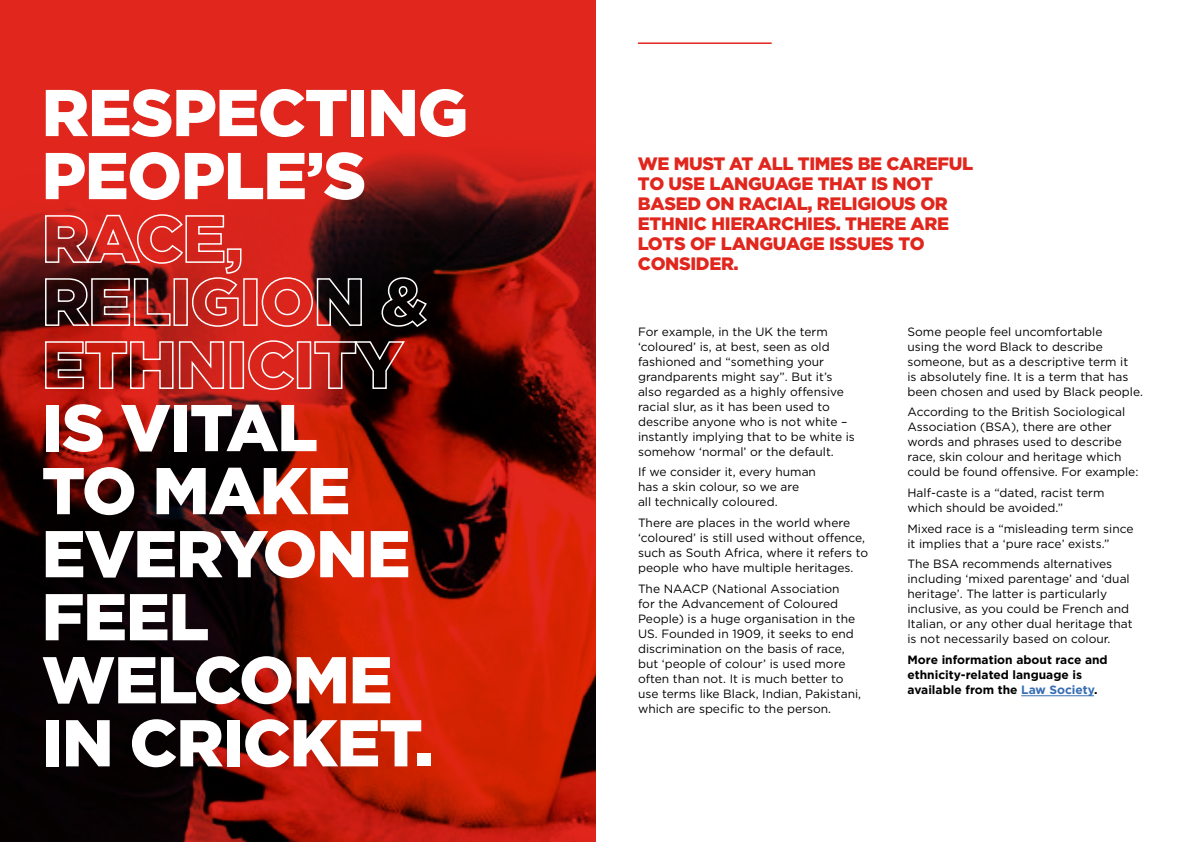
<style>
.page{position:relative;width:1191px;height:842px;background:#fff}
.page>*{position:absolute;margin:0;border:0;box-sizing:border-box;transform-origin:0 0}
.t1{font:900 66px/63px "Gotham HTF";letter-spacing:-.02em;color:#fff}
.t2{font:900 18px/20px "Gotham HTF";letter-spacing:-.02em;color:#e1261d}
.t3{font:12px/15px "Gotham HTF";color:#000}
.t4{font:700 12px/15px "Gotham HTF";color:#000}
.s1{font-family:"Arial";font-size:17px}
.s2{color:#366db4}
</style>
<div class="page">
<svg style="left:0;top:0;width:595px;height:842px;background:#8d160d"></svg>
<hr style="left:1021px;top:696px;width:73px;height:1px;background:#366db4">
<hr style="left:638px;top:42px;width:133px;height:2px;background:#e1261d">
<h1 class="t1" style="left:42px;top:80px;width:428px">RESPECTING<br>PEOPLE’S<br>RACE,<br>RELIGION &amp;<br>ETHNICITY<br>IS VITAL<br>TO MAKE<br>EVERYONE<br>FEEL<br>WELCOME<br>IN CRICKET.</h1>
<h2 class="t2" style="left:638px;top:153px;width:337px">WE MUST AT ALL TIMES BE CAREFUL<br>TO USE LANGUAGE THAT IS NOT<br>BASED ON RACIAL, RELIGIOUS OR<br>ETH<span class="s1">N</span>IC HIERARCHIES. THERE ARE<br>LOTS OF LANGUAGE ISSUES TO<br>CONSIDER.</h2>
<p class="t3" style="left:638px;top:324px;width:218px">For example, in the UK the term ‘coloured’ is, at best, seen as old fashioned and “something your grandparents might say”. But it’s also regarded as a highly offensive racial slur, as it has been used to describe anyone who is not white – instantly implying that to be white is somehow ‘normal’ or the default.</p>
<p class="t3" style="left:638px;top:464px;width:179px">If we consider it, every human has a skin colour, so we are<br>all technically coloured.</p>
<p class="t3" style="left:638px;top:515px;width:232px">There are places in the world where ‘coloured’ is still used without offence, such as South Africa, where it refers to people who have multiple heritages.</p>
<p class="t3" style="left:638px;top:581px;width:225px">The NAACP (National Association<br>for the Advancement of Coloured People) is a huge organisation in the US. Founded in 1909, it seeks to end discrimination on the basis of race, but ‘people of colour’ is used more often than not. It is much better to use terms like Black, Indian, Pakistani, which are specific to the person.</p>
<p class="t3" style="left:907px;top:324px;width:237px">Some people feel uncomfortable<br>using the word Black to describe someone, but as a descriptive term it<br>is absolutely fine. It is a term that has been chosen and used by Black people.</p>
<p class="t3" style="left:907px;top:404px;width:232px">According to the British Sociological Association (BSA), there are other words and phrases used to describe race, skin colour and heritage which could be found offensive. For example:</p>
<p class="t3" style="left:907px;top:485px;width:198px">Half-caste is a “dated, racist term which should be avoided.”</p>
<p class="t3" style="left:907px;top:521px;width:227px">Mixed race is a “misleading term since it implies that a ‘pure race’ exists.”</p>
<p class="t3" style="left:907px;top:556px;width:227px">The BSA recommends alternatives including ‘mixed parentage’ and ‘dual heritage’. The latter is particularly inclusive, as you could be French and Italian, or any other dual heritage that is not necessarily based on colour.</p>
<p class="t4" style="left:907px;top:652px;width:202px">More information about race and ethnicity-related language is available from the <span class="s2">Law Society</span>.</p>
</div>
